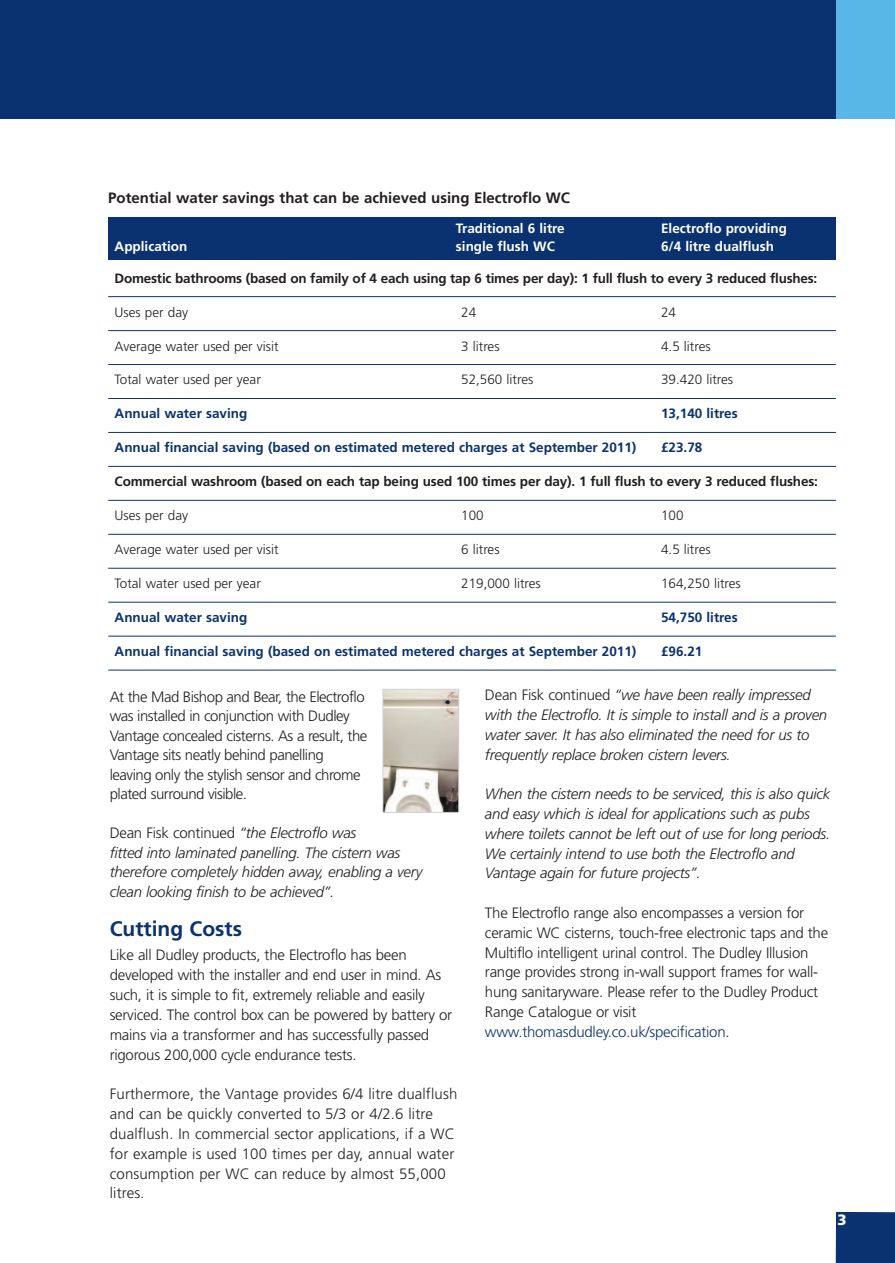
<style>
.page{position:relative;width:895px;height:1263px;background:#fff}
.page>*{position:absolute;margin:0;border:0;box-sizing:border-box;transform-origin:0 0}
.t1{font:700 21px "Frutiger";color:#0b3270}
.t2{font:300 15px/19.8px "Frutiger";letter-spacing:-.015em;color:#231f20}
.t3{font:italic 300 15px/19.8px "Frutiger";letter-spacing:-.015em;color:#231f20}
.t4{font:300 15px/19.8px "Frutiger";letter-spacing:.01em;color:#231f20}
.t5{font:300 15px/19.5px "Frutiger";letter-spacing:-.035em;color:#231f20}
.t6{font:700 15px "Frutiger";color:#231f20}
.t7{font:900 15px "Frutiger";color:#fff}
.t8{font:700 13.5px "Frutiger";color:#0b3270}
.t9{font:300 13.5px "Frutiger";color:#231f20}
.t10{font:700 13.5px "Frutiger";letter-spacing:-.015em;color:#231f20}
.t11{font:700 13.5px "Frutiger";color:#fff}
.s1{font-style:normal}
.s2{color:#0b3270}
</style>
<div class="page">
<hr style="left:0;top:0;width:2px;height:119px;background:#0b3270">
<div style="left:836px;top:1212px;width:59px;height:51px;background:#0b3270"></div>
<div style="left:827px;top:0;width:68px;height:119px;background:#58b7e7"></div>
<img style="left:384px;top:691px;width:73px;height:120px">
<div style="left:382px;top:689px;width:77px;height:124px;border:1px solid #d1d2d4"></div>
<hr style="left:108px;top:296px;width:728px;height:1px;background:#0b3270">
<hr style="left:108px;top:330px;width:728px;height:1px;background:#0b3270">
<hr style="left:108px;top:364px;width:728px;height:1px;background:#0b3270">
<hr style="left:108px;top:398px;width:728px;height:1px;background:#0b3270">
<hr style="left:108px;top:432px;width:728px;height:1px;background:#0b3270">
<hr style="left:108px;top:466px;width:728px;height:1px;background:#0b3270">
<hr style="left:108px;top:500px;width:728px;height:1px;background:#0b3270">
<hr style="left:108px;top:534px;width:728px;height:1px;background:#0b3270">
<hr style="left:108px;top:568px;width:728px;height:1px;background:#0b3270">
<hr style="left:108px;top:602px;width:728px;height:1px;background:#0b3270">
<hr style="left:108px;top:636px;width:728px;height:1px;background:#0b3270">
<hr style="left:108px;top:670px;width:728px;height:1px;background:#0b3270">
<div style="left:108px;top:217px;width:728px;height:42px;background:#0b3270"></div>
<div style="left:2px;top:0;width:834px;height:119px;background:#0b3270"></div>
<p class="t6" style="left:108px;top:191px;width:463px">Potential water savings that can be achieved using Electroflo WC</p>
<p class="t11" style="left:456px;top:223px;width:110px">Traditional 6 litre</p>
<p class="t11" style="left:661px;top:223px;width:127px">Electroflo providing</p>
<p class="t11" style="left:115px;top:241px;width:74px">Application</p>
<p class="t11" style="left:456px;top:241px;width:100px">single flush WC</p>
<p class="t11" style="left:661px;top:241px;width:115px">6/4 litre dualflush</p>
<p class="t10" style="left:115px;top:272px;width:704px">Domestic bathrooms (based on family of 4 each using tap 6 times per day): 1 full flush to every 3 reduced flushes:</p>
<p class="t9" style="left:115px;top:306px;width:75px">Uses per day</p>
<p class="t9" style="left:461px;top:306px;width:17px">24</p>
<p class="t9" style="left:661px;top:306px;width:17px">24</p>
<p class="t9" style="left:115px;top:340px;width:165px">Average water used per visit</p>
<p class="t9" style="left:461px;top:340px;width:40px">3 litres</p>
<p class="t9" style="left:661px;top:340px;width:51px">4.5 litres</p>
<p class="t9" style="left:115px;top:374px;width:148px">Total water used per year</p>
<p class="t9" style="left:461px;top:374px;width:74px">52,560 litres</p>
<p class="t9" style="left:661px;top:374px;width:74px">39.420 litres</p>
<p class="t8" style="left:115px;top:408px;width:134px">Annual water saving</p>
<p class="t8" style="left:661px;top:408px;width:78px">13,140 litres</p>
<p class="t8" style="left:115px;top:442px;width:523px">Annual financial saving (based on estimated metered charges at September 2011)</p>
<p class="t8" style="left:661px;top:442px;width:43px">£23.78</p>
<p class="t10" style="left:115px;top:476px;width:705px">Commercial washroom (based on each tap being used 100 times per day). 1 full flush to every 3 reduced flushes:</p>
<p class="t9" style="left:115px;top:510px;width:75px">Uses per day</p>
<p class="t9" style="left:461px;top:510px;width:24px">100</p>
<p class="t9" style="left:661px;top:510px;width:24px">100</p>
<p class="t9" style="left:115px;top:544px;width:165px">Average water used per visit</p>
<p class="t9" style="left:461px;top:544px;width:40px">6 litres</p>
<p class="t9" style="left:661px;top:544px;width:51px">4.5 litres</p>
<p class="t9" style="left:115px;top:578px;width:148px">Total water used per year</p>
<p class="t9" style="left:461px;top:578px;width:81px">219,000 litres</p>
<p class="t9" style="left:661px;top:578px;width:81px">164,250 litres</p>
<p class="t8" style="left:115px;top:612px;width:134px">Annual water saving</p>
<p class="t8" style="left:661px;top:612px;width:78px">54,750 litres</p>
<p class="t8" style="left:115px;top:646px;width:523px">Annual financial saving (based on estimated metered charges at September 2011)</p>
<p class="t8" style="left:661px;top:646px;width:43px">£96.21</p>
<p class="t5" style="left:110px;top:688px;width:259px">At the Mad Bishop and Bear, the Electroflo was installed in conjunction with Dudley Vantage concealed cisterns. As a result, the Vantage sits neatly behind panelling leaving only the stylish sensor and chrome plated surround visible.</p>
<p class="t3" style="left:110px;top:824px;width:314px"><span class="s1">Dean Fisk continued</span> “the Electroflo was<br>fitted into laminated panelling. The cistern was therefore completely hidden away, enabling a very clean looking finish to be achieved”.</p>
<h1 class="t1" style="left:110px;top:920px;width:134px">Cutting Costs</h1>
<p class="t2" style="left:110px;top:946px;width:344px">Like all Dudley products, the Electroflo has been developed with the installer and end user in mind. As such, it is simple to fit, extremely reliable and easily serviced. The control box can be powered by battery or mains via a transformer and has successfully passed rigorous 200,000 cycle endurance tests.</p>
<p class="t4" style="left:110px;top:1085px;width:349px">Furthermore, the Vantage provides 6/4 litre dualflush and can be quickly converted to 5/3 or 4/2.6 litre dualflush. In commercial sector applications, if a WC for example is used 100 times per day, annual water consumption per WC can reduce by almost 55,000 litres.</p>
<p class="t3" style="left:485px;top:686px;width:344px"><span class="s1">Dean Fisk continued</span> “we have been really impressed with the Electroflo. It is simple to install and is a proven water saver. It has also eliminated the need for us to frequently replace broken cistern levers.</p>
<p class="t3" style="left:485px;top:785px;width:347px">When the cistern needs to be serviced, this is also quick and easy which is ideal for applications such as pubs where toilets cannot be left out of use for long periods.<br>We certainly intend to use both the Electroflo and Vantage again for future projects”.</p>
<p class="t2" style="left:485px;top:904px;width:345px">The Electroflo range also encompasses a version for ceramic WC cisterns, touch-free electronic taps and the Multiflo intelligent urinal control. The Dudley Illusion range provides strong in-wall support frames for wall&shy;hung sanitaryware. Please refer to the Dudley Product Range Catalogue or visit <span class="s2">www.thomasdudley.co.uk/specification</span>.</p>
<p class="t7" style="left:837px;top:1213px;width:11px">3</p>
</div>
